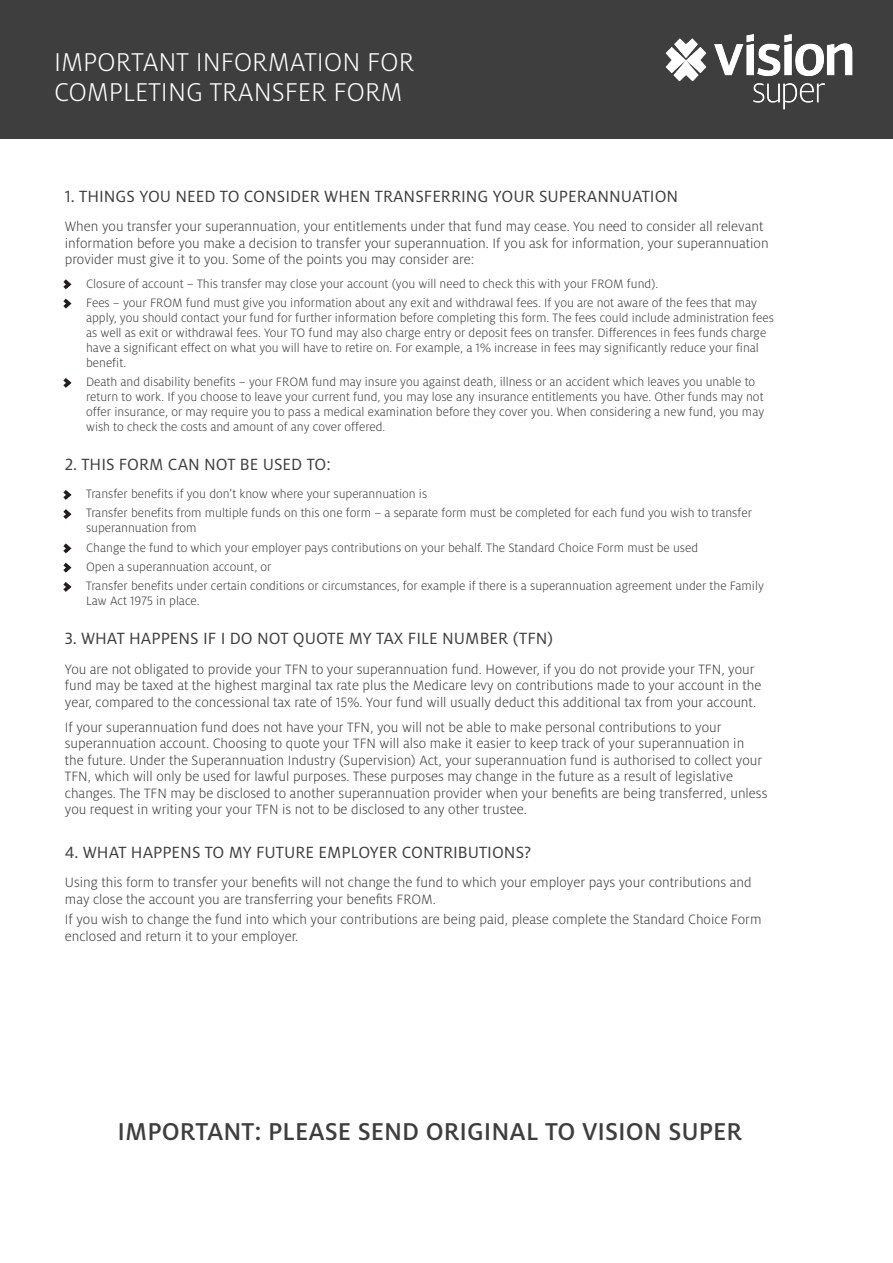
<style>
.page{position:relative;width:893px;height:1263px;background:#fff}
.page>*{position:absolute;margin:0;border:0;box-sizing:border-box;transform-origin:0 0}
.t1{font:300 28.5px/30px "Milo OT";color:#fff}
.Section_heading{font:500 27px "Milo OT";color:#3e3e3f}
.Black_heading{font:18px "Milo OT";color:#3e3e3f}
.Text{font:300 15px/16.5px "Milo OT";color:#3e3e3f}
.t2{font:300 13.5px/15px "Milo OT";color:#3e3e3f}
.s1{color:#231f20}
</style>
<div class="page">
<div style="left:0;top:0;width:893px;height:139px;background:#3e3e3f"></div>
<img style="left:665px;top:34px;width:188px;height:76px">
<p class="t1" style="left:54px;top:47px;width:362px">IMPORTANT INFORMATION FOR<br>COMPLETING TRANSFER FORM</p>
<p class="Black_heading" style="left:65px;top:186px;width:615px">1. THINGS YOU NEED TO CONSIDER WHEN TRANSFERRING YOUR SUPERANNUATION</p>
<p class="Text" style="left:65px;top:218px;width:705px">When you transfer your superannuation, your entitlements under that fund may cease. You need to consider all relevant information before you make a decision to transfer your superannuation. If you ask for information, your superannuation provider must give it to you. Some of the points you may consider are:</p>
<p class="t2" style="left:65px;top:276px;width:595px"><span class="s1">&gt;</span> Closure of account – This transfer may close your account (you will need to check this with your FROM fund).</p>
<p class="t2" style="left:86px;top:295px;width:689px;text-indent:-21px"><span class="s1">&gt;</span> Fees – your FROM fund must give you information about any exit and withdrawal fees. If you are not aware of the fees that may apply, you should contact your fund for further information before completing this form. The fees could include administration fees as well as exit or withdrawal fees. Your TO fund may also charge entry or deposit fees on transfer. Differences in fees funds charge have a significant effect on what you will have to retire on. For example, a 1% increase in fees may significantly reduce your final benefit.</p>
<p class="t2" style="left:86px;top:375px;width:680px;text-indent:-21px"><span class="s1">&gt;</span> Death and disability benefits – your FROM fund may insure you against death, illness or an accident which leaves you unable to return to work. If you choose to leave your current fund, you may lose any insurance entitlements you have. Other funds may not offer insurance, or may require you to pass a medical examination before they cover you. When considering a new fund, you may wish to check the costs and amount of any cover offered.</p>
<p class="Black_heading" style="left:65px;top:455px;width:267px">2. THIS FORM CAN NOT BE USED TO:</p>
<p class="t2" style="left:65px;top:487px;width:364px"><span class="s1">&gt;</span> Transfer benefits if you don’t know where your superannuation is</p>
<p class="t2" style="left:86px;top:506px;width:667px;text-indent:-21px"><span class="s1">&gt;</span> Transfer benefits from multiple funds on this one form – a separate form must be completed for each fund you wish to transfer superannuation from</p>
<p class="t2" style="left:65px;top:540px;width:635px"><span class="s1">&gt;</span> Change the fund to which your employer pays contributions on your behalf. The Standard Choice Form must be used</p>
<p class="t2" style="left:65px;top:559px;width:208px"><span class="s1">&gt;</span> Open a superannuation account, or</p>
<p class="t2" style="left:86px;top:579px;width:679px;text-indent:-21px"><span class="s1">&gt;</span> Transfer benefits under certain conditions or circumstances, for example if there is a superannuation agreement under the Family<br>Law Act 1975 in place.</p>
<p class="Black_heading" style="left:65px;top:629px;width:490px">3. WHAT HAPPENS IF I DO NOT QUOTE MY TAX FILE NUMBER (TFN)</p>
<p class="Text" style="left:65px;top:661px;width:698px">You are not obligated to provide your TFN to your superannuation fund. However, if you do not provide your TFN, your fund may be taxed at the highest marginal tax rate plus the Medicare levy on contributions made to your account in the year, compared to the concessional tax rate of 15%. Your fund will usually deduct this additional tax from your account.</p>
<p class="Text" style="left:65px;top:719px;width:704px">If your superannuation fund does not have your TFN, you will not be able to make personal contributions to your superannuation account. Choosing to quote your TFN will also make it easier to keep track of your superannuation in<br>the future. Under the Superannuation Industry (Supervision) Act, your superannuation fund is authorised to collect your TFN, which will only be used for lawful purposes. These purposes may change in the future as a result of legislative changes. The TFN may be disclosed to another superannuation provider when your benefits are being transferred, unless you request in writing your your TFN is not to be disclosed to any other trustee.</p>
<p class="Black_heading" style="left:65px;top:842px;width:468px">4. WHAT HAPPENS TO MY FUTURE EMPLOYER CONTRIBUTIONS?</p>
<p class="Text" style="left:65px;top:874px;width:688px">Using this form to transfer your benefits will not change the fund to which your employer pays your contributions and may close the account you are transferring your benefits FROM.</p>
<p class="Text" style="left:65px;top:911px;width:698px">If you wish to change the fund into which your contributions are being paid, please complete the Standard Choice Form enclosed and return it to your employer.</p>
<p class="Section_heading" style="left:118px;top:1117px;width:626px">IMPORTANT: PLEASE SEND ORIGINAL TO VISION SUPER</p>
</div>
